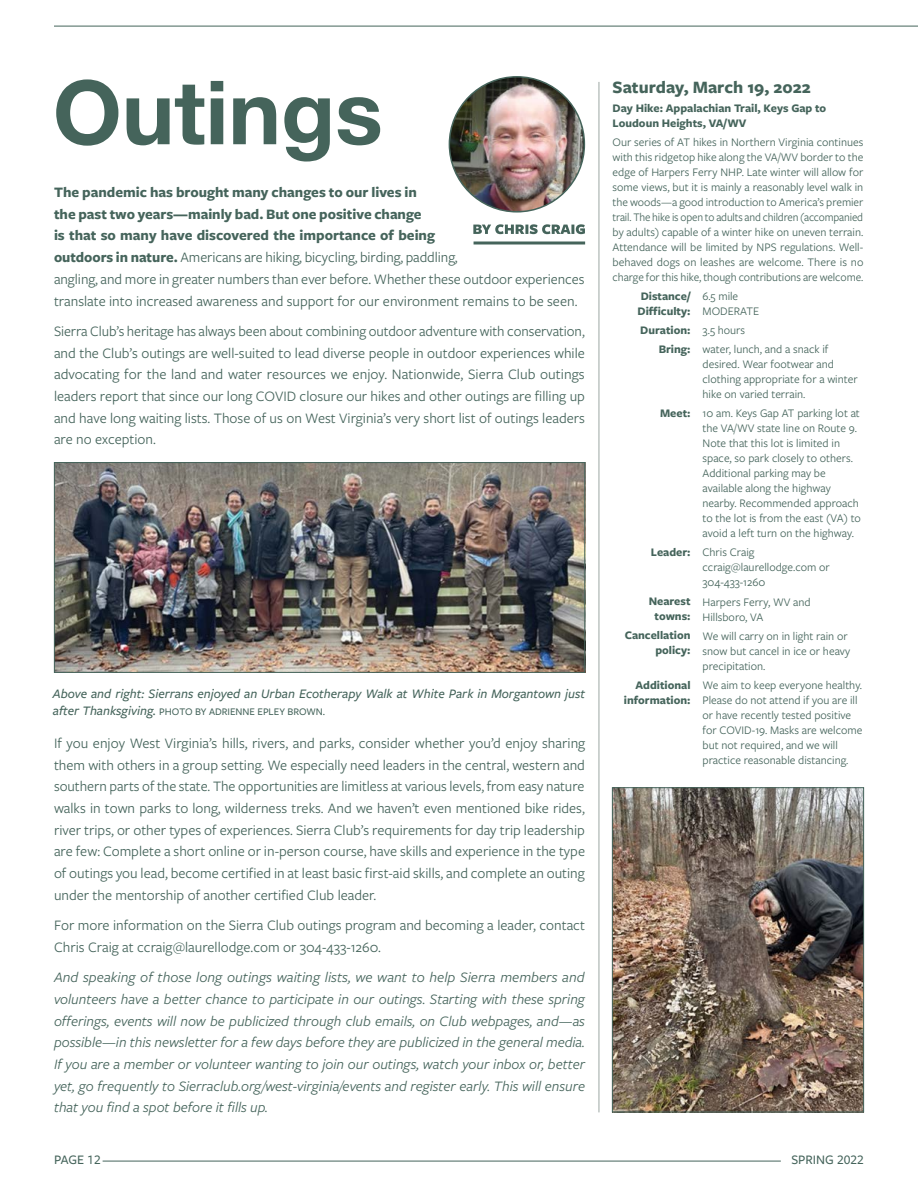
<style>
.page{position:relative;width:918px;height:1188px;background:#fff}
.page>*{position:absolute;margin:0;border:0;box-sizing:border-box;transform-origin:0 0}
.t1{font:700 88.65px "Helvetica Neue";color:#45645b}
.t2{font:700 18px "Freight Sans Pro";color:#45645b}
.t3{font:15px/21.8px "Freight Sans Pro";color:#45645b}
.t4{font:italic 15px/21.8px "Freight Sans Pro";color:#45645b;text-align:justify}
.t5{font:italic 500 13.5px "Freight Sans Pro";color:#45645b}
.t6{font:500 13.5px "Freight Sans Pro";color:#45645b}
.t7{font:12px/15px "Freight Sans Pro";color:#45645b}
.t8{font:700 12px/15px "Freight Sans Pro";color:#45645b}
.t9{font:500 10.5px "Freight Sans Pro";color:#45645b}
.s1{font-weight:700}
.s2{font-style:italic;font-size:13.5px}
</style>
<div class="page">
<hr style="left:103px;top:1161px;width:678px;height:1px;background:#45645b">
<hr style="left:54px;top:26px;width:864px;height:1px;background:#45645b">
<hr style="left:599px;top:82px;width:1px;height:1030px;background:#9ca7a4">
<img style="left:449px;top:77px;width:135px;height:135px;border-radius:68px">
<hr style="left:474px;top:242px;width:111px;height:2px;background:#45645b">
<svg style="left:473px;top:224px;width:112px;height:10px"></svg>
<img style="left:56px;top:464px;width:527px;height:207px">
<div style="left:54px;top:462px;width:531px;height:211px;border:1px solid #45645b"></div>
<img style="left:614px;top:789px;width:248px;height:321px">
<div style="left:612px;top:787px;width:252px;height:325px;border:1px solid #45645b"></div>
<h1 class="t1" style="left:53px;top:43px;width:331px">Outings</h1>
<p class="t3" style="left:54px;top:181px;width:532px"><span class="s1">The pandemic has brought many changes to our lives in<br>the past two years—mainly bad. But one positive change<br>is that so many have discovered the importance of being<br>outdoors in nature.</span> Americans are hiking, bicycling, birding, paddling,<br>angling, and more in greater numbers than ever before. Whether these outdoor experiences translate into increased awareness and support for our environment remains to be seen.</p>
<p class="t3" style="left:54px;top:320px;width:532px;text-align:justify">Sierra Club’s heritage has always been about combining outdoor adventure with conservation, and the Club’s outings are well-suited to lead diverse people in outdoor experiences while advocating for the land and water resources we enjoy. Nationwide, Sierra Club outings leaders report that since our long COVID closure our hikes and other outings are filling up and have long waiting lists. Those of us on West Virginia’s very short list of outings leaders are no exception.</p>
<p class="t5" style="left:53px;top:685px;width:534px">Above and right: Sierrans enjoyed an Urban Ecotherapy Walk at White Park in Morgantown just</p>
<p class="t9" style="left:53px;top:704px;width:274px"><span class="s2">after Thanksgiving.</span> PHOTO BY ADRIENNE EPLEY BROWN.</p>
<p class="t3" style="left:54px;top:731px;width:533px;text-align:justify">If you enjoy West Virginia’s hills, rivers, and parks, consider whether you’d enjoy sharing them with others in a group setting. We especially need leaders in the central, western and southern parts of the state. The opportunities are limitless at various levels, from easy nature walks in town parks to long, wilderness treks. And we haven’t even mentioned bike rides, river trips, or other types of experiences. Sierra Club’s requirements for day trip leadership are few: Complete a short online or in-person course, have skills and experience in the type of outings you lead, become certified in at least basic first-aid skills, and complete an outing under the mentorship of another certified Club leader.</p>
<p class="t3" style="left:54px;top:914px;width:532px">For more information on the Sierra Club outings program and becoming a leader, contact<br>Chris Craig at ccraig@laurellodge.com or 304-433-1260.</p>
<p class="t4" style="left:54px;top:966px;width:533px">And speaking of those long outings waiting lists, we want to help Sierra members and volunteers have a better chance to participate in our outings. Starting with these spring offerings, events will now be publicized through club emails, on Club webpages, and—as possible—in this newsletter for a few days before they are publicized in the general media.<br>If you are a member or volunteer wanting to join our outings, watch your inbox or, better yet, go frequently to Sierraclub.org/west-virginia/events and register early. This will ensure that you find a spot before it fills up.</p>
<p class="t2" style="left:613px;top:75px;width:200px">Saturday, March 19, 2022</p>
<p class="t8" style="left:613px;top:100px;width:215px">Day Hike: Appalachian Trail, Keys Gap to<br>Loudoun Heights, VA/WV</p>
<p class="t7" style="left:613px;top:134px;width:252px;text-align:justify">Our series of AT hikes in Northern Virginia continues with this ridgetop hike along the VA/WV border to the edge of Harpers Ferry NHP. Late winter will allow for some views, but it is mainly a reasonably level walk in the woods—a good introduction to America’s premier trail. The hike is open to adults and children (accompanied by adults) capable of a winter hike on uneven terrain.<br>Attendance will be limited by NPS regulations. Well&shy;behaved dogs on leashes are welcome. There is no charge for this hike, though contributions are welcome.</p>
<p class="t8" style="left:638px;top:288px;width:55px">Distance/<br>Difficulty:</p>
<p class="t7" style="left:703px;top:288px;width:58px">6.5 mile<br>MODERATE</p>
<p class="t7" style="left:659px;top:320px;width:171px;line-height:19px;text-indent:-18px"><span class="s1">Duration:</span> 3.5 hours<br><span class="s1">Bring:</span> water, lunch, and a snack if</p>
<p class="t7" style="left:703px;top:356px;width:157px">desired. Wear footwear and clothing appropriate for a winter hike on varied terrain.</p>
<p class="t7" style="left:703px;top:406px;width:160px;text-indent:-43px"><span class="s1">Meet:</span> 10 am. Keys Gap AT parking lot at the VA/WV state line on Route 9.<br>Note that this lot is limited in space, so park closely to others.<br>Additional parking may be available along the highway nearby. Recommended approach to the lot is from the east (VA) to avoid a left turn on the highway.</p>
<p class="t7" style="left:703px;top:545px;width:129px;text-indent:-52px"><span class="s1">Leader:</span> Chris Craig ccraig@laurellodge.com or<br>304-433-1260</p>
<p class="t8" style="left:649px;top:594px;width:43px;text-align:center">Nearest towns:</p>
<p class="t7" style="left:703px;top:594px;width:110px">Harpers Ferry, WV and<br>Hillsboro, VA</p>
<p class="t8" style="left:625px;top:628px;width:67px;text-align:right">Cancellation policy:</p>
<p class="t7" style="left:703px;top:628px;width:149px">We will carry on in light rain or snow but cancel in ice or heavy precipitation.</p>
<p class="t8" style="left:624px;top:677px;width:68px;text-align:right">Additional information:</p>
<p class="t7" style="left:703px;top:677px;width:161px">We aim to keep everyone healthy.<br>Please do not attend if you are ill or have recently tested positive for COVID-19. Masks are welcome but not required, and we will practice reasonable distancing.</p>
<p class="t6" style="left:54px;top:1151px;width:48px">PAGE 12</p>
<p class="t6" style="left:791px;top:1151px;width:74px">SPRING 2022</p>
</div>
